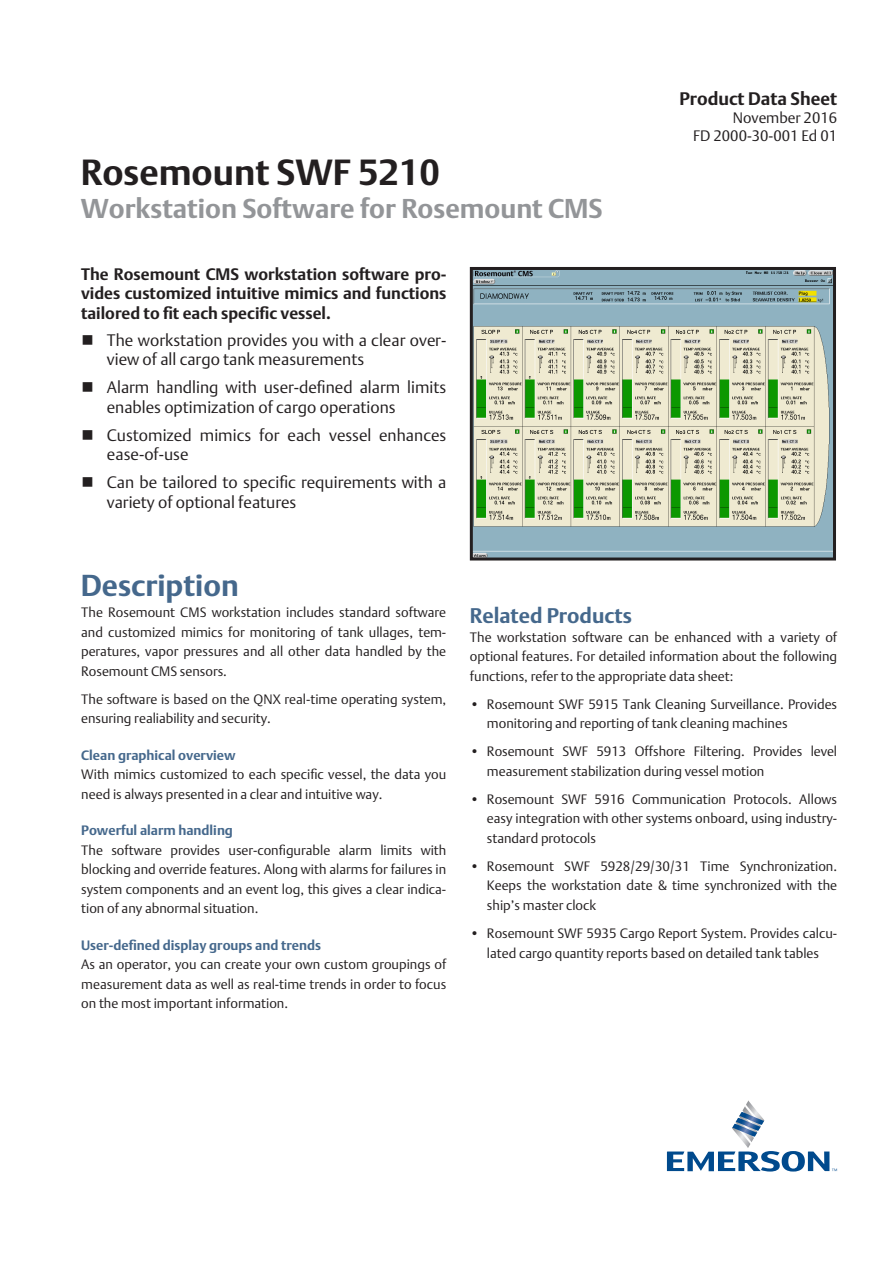
<style>
.page{position:relative;width:893px;height:1263px;background:#fff}
.page>*{position:absolute;margin:0;border:0;box-sizing:border-box;transform-origin:0 0}
.t1{font:700 36px "DTL Argo T";color:#231f20}
.Section_Title{font:700 30px "DTL Argo T";color:#45688c}
.Subhead{font:700 27px "DTL Argo T";color:#939598}
.Subhead_1{font:700 21px "DTL Argo T";color:#45688c}
.Document_type{font:700 18px "DTL Argo T";color:#231f20}
.t2{font:16.5px/19.5px "DTL Argo T Light";color:#231f20}
.Leader_text{font:700 16.5px/19.5px "DTL Argo T";color:#231f20;text-align:justify}
.Document_number{font:15px "DTL Argo T Light";color:#231f20}
.Body_text{font:13.5px/19.5px "DTL Argo T Light";color:#231f20;text-align:justify}
.Subhead_3{font:700 13.5px "DTL Argo T";color:#45688c}
.s1{font-family:"DTL Argo T";font-weight:700}
</style>
<div class="page">
<svg style="left:667px;top:1100px;width:170px;height:71px"></svg>
<img style="left:474px;top:271px;width:358px;height:285px">
<div style="left:470px;top:267px;width:366px;height:293px;border:3px solid #231f20"></div>
<p class="t1" style="left:81px;top:151px;width:361px">Rosemount SWF 5210</p>
<p class="Subhead" style="left:81px;top:192px;width:523px">Workstation Software for Rosemount CMS</p>
<p class="Leader_text" style="left:81px;top:264px;width:367px">The Rosemount CMS workstation software pro&shy;vides customized intuitive mimics and functions tailored to fit each specific vessel.</p>
<p class="t2" style="left:107px;top:330px;width:341px">The workstation provides you with a clear over&shy;view of all cargo tank measurements</p>
<p class="t2" style="left:107px;top:378px;width:341px">Alarm handling with user-defined alarm limits enables optimization of cargo operations</p>
<p class="t2" style="left:107px;top:425px;width:341px">Customized mimics for each vessel enhances ease-of-use</p>
<p class="t2" style="left:107px;top:473px;width:341px">Can be tailored to specific requirements with a variety of optional features</p>
<p class="Document_type" style="left:679px;top:88px;width:159px">Product Data Sheet</p>
<p class="Document_number" style="left:733px;top:109px;width:106px">November 2016</p>
<p class="Document_number" style="left:693px;top:127px;width:145px">FD 2000-30-001 Ed 01</p>
<p class="Section_Title" style="left:81px;top:568px;width:159px">Description</p>
<p class="Body_text" style="left:81px;top:603px;width:367px">The Rosemount CMS workstation includes standard software and customized mimics for monitoring of tank ullages, tem&shy;peratures, vapor pressures and all other data handled by the Rosemount CMS sensors.</p>
<p class="Body_text" style="left:81px;top:689px;width:367px">The software is based on the QNX real-time operating system, ensuring realiability and security.</p>
<p class="Subhead_3" style="left:81px;top:747px;width:156px">Clean graphical overview</p>
<p class="Body_text" style="left:81px;top:765px;width:367px">With mimics customized to each specific vessel, the data you need is always presented in a clear and intuitive way.</p>
<p class="Subhead_3" style="left:81px;top:822px;width:153px">Powerful alarm handling</p>
<p class="Body_text" style="left:81px;top:840px;width:367px">The software provides user-configurable alarm limits with blocking and override features. Along with alarms for failures in system components and an event log, this gives a clear indica&shy;tion of any abnormal situation.</p>
<p class="Subhead_3" style="left:81px;top:937px;width:241px">User-defined display groups and trends</p>
<p class="Body_text" style="left:81px;top:955px;width:367px">As an operator, you can create your own custom groupings of measurement data as well as real-time trends in order to focus on the most important information.</p>
<p class="Subhead_1" style="left:470px;top:603px;width:164px">Related Products</p>
<p class="Body_text" style="left:470px;top:627px;width:369px">The workstation software can be enhanced with a variety of optional features. For detailed information about the following functions, refer to the appropriate data sheet:</p>
<p class="Body_text" style="left:487px;top:694px;width:352px;text-indent:-17px"><span class="s1">•</span> Rosemount SWF 5915 Tank Cleaning Surveillance. Provides monitoring and reporting of tank cleaning machines</p>
<p class="Body_text" style="left:487px;top:742px;width:352px;text-indent:-17px"><span class="s1">•</span> Rosemount SWF 5913 Offshore Filtering. Provides level measurement stabilization during vessel motion</p>
<p class="Body_text" style="left:487px;top:789px;width:352px;text-indent:-17px"><span class="s1">•</span> Rosemount SWF 5916 Communication Protocols. Allows easy integration with other systems onboard, using industry&shy;standard protocols</p>
<p class="Body_text" style="left:487px;top:856px;width:352px;text-indent:-17px"><span class="s1">•</span> Rosemount SWF 5928/29/30/31 Time Synchronization.<br>Keeps the workstation date &amp; time synchronized with the ship’s master clock</p>
<p class="Body_text" style="left:470px;top:923px;width:369px;text-align:center"><span class="s1">•</span> Rosemount SWF 5935 Cargo Report System. Provides calcu&shy;lated cargo quantity reports based on detailed tank tables</p>
</div>
